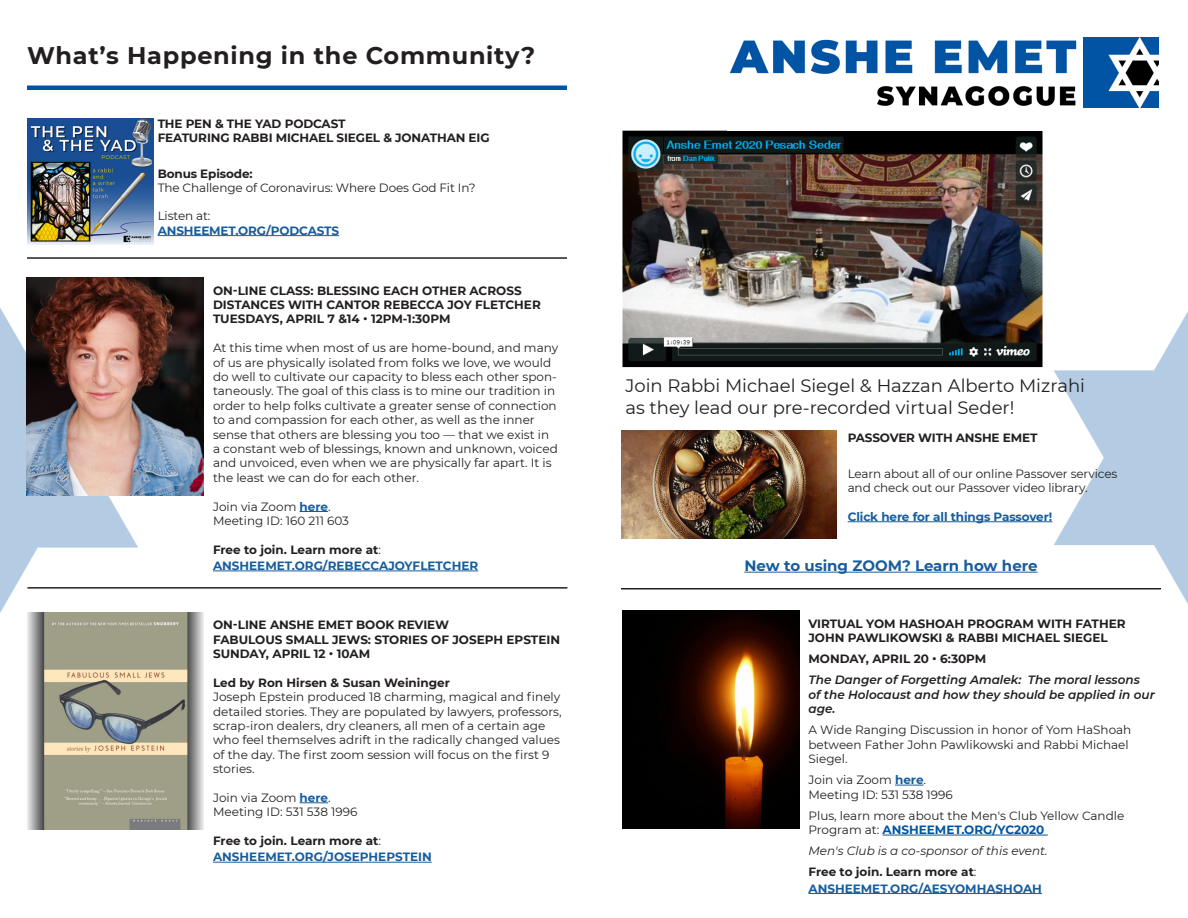
<style>
.page{position:relative;width:1188px;height:918px;background:#fff}
.page>*{position:absolute;margin:0;border:0;box-sizing:border-box;transform-origin:0 0}
.t1{font:700 24px "Montserrat";letter-spacing:.03em;color:#231f20}
.t2{font:18px/21.6px "Montserrat";color:#231f20}
.t3{font:700 15px "Montserrat";color:#175d9e}
.t4{font:12px/14.4px "Montserrat";color:#231f20}
.t5{font:700 12px/14.4px "Montserrat";color:#231f20}
.t6{font:700 12px/16.2px "Montserrat";color:#175d9e}
.t7{font:italic 600 12px/14.4px "Montserrat";color:#231f20}
.t8{font:italic 12px "Montserrat";color:#231f20}
.s1{font-weight:700;color:#175d9e}
.s2{color:#231f20}
.s3{font-weight:400;color:#231f20}
.s4{font-weight:700}
.s5{font-weight:700;color:#0054a3}
</style>
<div class="page">
<img style="left:622px;top:130px;width:421px;height:238px">
<img style="left:999px;top:284px;width:189px;height:320px">
<img style="left:0;top:281px;width:192px;height:332px">
<hr style="left:27px;top:86px;width:540px;height:4px;background:#0054a3">
<img style="left:729px;top:39px;width:348px;height:67px">
<img style="left:1083px;top:37px;width:75px;height:71px">
<hr style="left:27px;top:257px;width:540px;height:2px;background:#231f20">
<img style="left:28px;top:119px;width:125px;height:125px">
<hr style="left:158px;top:235px;width:181px;height:1px;background:#175d9e">
<svg style="left:300px;top:511px;width:28px;height:1px"></svg>
<hr style="left:213px;top:571px;width:265px;height:1px;background:#175d9e">
<img style="left:27px;top:278px;width:177px;height:217px">
<hr style="left:27px;top:587px;width:540px;height:2px;background:#231f20">
<img style="left:621px;top:430px;width:216px;height:108px">
<hr style="left:744px;top:572px;width:294px;height:1px;background:#175d9e">
<svg style="left:300px;top:802px;width:28px;height:1px"></svg>
<hr style="left:213px;top:862px;width:219px;height:1px;background:#175d9e">
<img style="left:27px;top:612px;width:177px;height:218px">
<svg style="left:895px;top:785px;width:29px;height:1px"></svg>
<hr style="left:883px;top:835px;width:165px;height:1px;background:#0054a3">
<hr style="left:808px;top:893px;width:234px;height:1px;background:#175d9e">
<img style="left:622px;top:611px;width:177px;height:217px">
<hr style="left:621px;top:588px;width:540px;height:2px;background:#231f20">
<hr style="left:848px;top:521px;width:204px;height:1px;background:#175d9e">
<p class="t1" style="left:27px;top:38px;width:510px">What’s Happening in the Community?</p>
<p class="t5" style="left:158px;top:116px;width:189px">THE PEN &amp; THE YAD PODCAST</p>
<p class="t5" style="left:158px;top:130px;width:333px">FEATURING RABBI MICHAEL SIEGEL &amp; JONATHAN EIG</p>
<p class="t5" style="left:158px;top:166px;width:96px">Bonus Episode:</p>
<p class="t4" style="left:158px;top:181px;width:319px">The Challenge of Coronavirus: Where Does God Fit In?</p>
<p class="t4" style="left:158px;top:208px;width:54px">Listen at:</p>
<p class="t6" style="left:158px;top:222px;width:183px">ANSHEEMET.ORG/PODCASTS</p>
<p class="t5" style="left:213px;top:283px;width:329px">ON-LINE CLASS: BLESSING EACH OTHER ACROSS<br>DISTANCES WITH CANTOR REBECCA JOY FLETCHER</p>
<p class="t5" style="left:213px;top:311px;width:239px">TUESDAYS, APRIL 7 &amp;14 • 12PM-1:30PM</p>
<p class="t4" style="left:213px;top:340px;width:347px">At this time when most of us are home-bound, and many of us are physically isolated from folks we love, we would do well to cultivate our capacity to bless each other spon&shy;taneously. The goal of this class is to mine our tradition in order to help folks cultivate a greater sense of connection to and compassion for each other, as well as the inner sense that others are blessing you too — that we exist in a constant web of blessings, known and unknown, voiced and unvoiced, even when we are physically far apart. It is the least we can do for each other.</p>
<p class="t4" style="left:213px;top:499px;width:119px">Join via Zoom <span class="s1">here</span>.</p>
<p class="t4" style="left:213px;top:513px;width:138px">Meeting ID: 160 211 603</p>
<p class="t6" style="left:213px;top:541px;width:267px"><span class="s2">Free to join. Learn more at</span><span class="s3">:<br></span>ANSHEEMET.ORG/REBECCAJOYFLETCHER</p>
<p class="t5" style="left:213px;top:617px;width:238px">ON-LINE ANSHE EMET BOOK REVIEW</p>
<p class="t5" style="left:213px;top:631px;width:348px">FABULOUS SMALL JEWS: STORIES OF JOSEPH EPSTEIN</p>
<p class="t5" style="left:213px;top:646px;width:159px">SUNDAY, APRIL 12 • 10AM</p>
<p class="t4" style="left:213px;top:675px;width:350px"><span class="s4">Led by Ron Hirsen &amp; Susan Weininger<br></span>Joseph Epstein produced 18 charming, magical and finely detailed stories. They are populated by lawyers, professors, scrap-iron dealers, dry cleaners, all men of a certain age who feel themselves adrift in the radically changed values of the day. The first zoom session will focus on the first 9 stories.</p>
<p class="t4" style="left:213px;top:790px;width:119px">Join via Zoom <span class="s1">here</span>.</p>
<p class="t4" style="left:213px;top:804px;width:146px">Meeting ID: 531 538 1996</p>
<p class="t6" style="left:213px;top:832px;width:220px"><span class="s2">Free to join. Learn more at</span><span class="s3">:<br></span>ANSHEEMET.ORG/JOSEPHEPSTEIN</p>
<p class="t2" style="left:626px;top:375px;width:461px">Join Rabbi Michael Siegel &amp; Hazzan Alberto Mizrahi as they lead our pre-recorded virtual Seder!</p>
<p class="t5" style="left:848px;top:430px;width:191px">PASSOVER WITH ANSHE EMET</p>
<p class="t4" style="left:848px;top:466px;width:271px">Learn about all of our online Passover services and check out our Passover video library.</p>
<p class="t6" style="left:848px;top:508px;width:206px">Click here for all things Passover!</p>
<p class="t3" style="left:744px;top:555px;width:295px">New to using ZOOM? Learn how here</p>
<p class="t5" style="left:808px;top:616px;width:319px">VIRTUAL YOM HASHOAH PROGRAM WITH FATHER<br>JOHN PAWLIKOWSKI &amp; RABBI MICHAEL SIEGEL</p>
<p class="t5" style="left:808px;top:651px;width:179px">MONDAY, APRIL 20 • 6:30PM</p>
<p class="t7" style="left:808px;top:672px;width:348px">The Danger of Forgetting Amalek: The moral lessons of the Holocaust and how they should be applied in our age.</p>
<p class="t4" style="left:808px;top:722px;width:324px">A Wide Ranging Discussion in honor of Yom HaShoah between Father John Pawlikowski and Rabbi Michael<br>Siegel.</p>
<p class="t4" style="left:808px;top:772px;width:146px">Join via Zoom <span class="s1">here</span>.<br>Meeting ID: 531 538 1996</p>
<p class="t4" style="left:808px;top:808px;width:317px">Plus, learn more about the Men's Club Yellow Candle<br>Program at: <span class="s5">ANSHEEMET.ORG/YC2020</span></p>
<p class="t8" style="left:808px;top:843px;width:241px">Men's Club is a co-sponsor of this event.</p>
<p class="t6" style="left:808px;top:863px;width:235px"><span class="s2">Free to join. Learn more at</span><span class="s3">:<br></span>ANSHEEMET.ORG/AESYOMHASHOAH</p>
</div>
